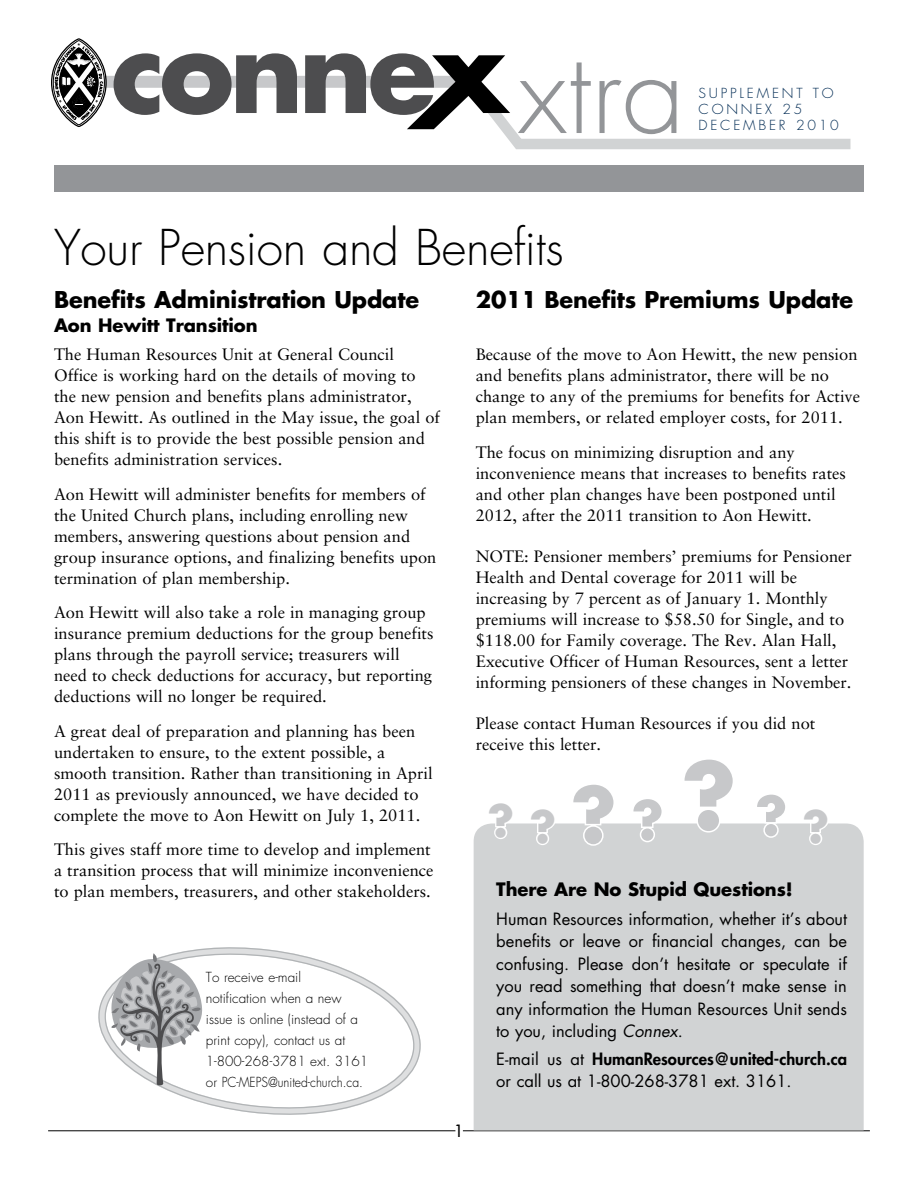
<style>
.page{position:relative;width:918px;height:1188px;background:#fff}
.page>*{position:absolute;margin:0;border:0;box-sizing:border-box;transform-origin:0 0}
.t1{font:300 112.5px "Futura";color:#939598}
.t2{font:300 48px "Futura";letter-spacing:-.005em;color:#000}
.t3{font:700 43.5px "Futura";color:#c7c8ca}
.t4{font:700 22.5px "Futura";letter-spacing:-.005em;color:#000}
.t5{font:700 18px "Futura";letter-spacing:-.005em;color:#000}
.T1{font:16.5px/21px "Sabon";color:#000}
.Box_text__Futura{font:16.5px/22.5px "Futura";color:#000;text-align:justify}
.T1-2{font:16.5px "Futura";color:#000}
.sidebar_text{font:300 13.5px/21px "Futura";color:#000}
.t6{font:300 13.5px/16.5px "Futura";letter-spacing:.2em;color:#002b54}
.s1{font-size:75px}
.s2{font-size:52.5px}
.s3{font-style:italic}
.s4{font-weight:800}
</style>
<div class="page">
<hr style="left:48px;top:1130px;width:822px;height:1px;background:#000">
<svg style="left:446px;top:1130px;width:20px;height:2px"></svg>
<div style="left:63px;top:76px;width:396px;height:12px;background:#c7c8ca"></div>
<svg style="left:114px;top:53px;width:183px;height:62px"></svg>
<svg style="left:305px;top:53px;width:546px;height:97px"></svg>
<div style="left:51px;top:38px;width:56px;height:89px;border:1px solid #000;border-radius:50%"></div>
<svg style="left:53px;top:40px;width:52px;height:85px"></svg>
<div style="left:54px;top:165px;width:810px;height:27px;background:#939598"></div>
<div style="left:474px;top:824px;width:390px;height:306px;background:#d1d3d4"></div>
<svg style="left:99px;top:947px;width:321px;height:168px"></svg>
<svg style="left:110px;top:953px;width:94px;height:132px"></svg>
<svg style="left:486px;top:823px;width:29px;height:18px"></svg>
<svg style="left:528px;top:823px;width:29px;height:24px"></svg>
<svg style="left:570px;top:823px;width:46px;height:24px"></svg>
<svg style="left:631px;top:823px;width:34px;height:21px"></svg>
<svg style="left:682px;top:823px;width:54px;height:11px"></svg>
<svg style="left:754px;top:823px;width:34px;height:16px"></svg>
<svg style="left:801px;top:823px;width:29px;height:24px"></svg>
<p class="t1" style="left:518px;top:20px;width:169px">xtra</p>
<p class="t6" style="left:699px;top:84px;width:142px">SUPPLEMENT TO<br>CONNEX 25<br>DECEMBER 2010</p>
<h1 class="t2" style="left:54px;top:217px;width:511px">Your Pension and Benefits</h1>
<h2 class="t4" style="left:54px;top:284px;width:367px">Benefits Administration Update</h2>
<h2 class="t5" style="left:54px;top:313px;width:205px">Aon Hewitt Transition</h2>
<p class="T1" style="left:54px;top:344px;width:388px">The Human Resources Unit at General Council Office is working hard on the details of moving to the new pension and benefits plans administrator, Aon Hewitt. As outlined in the May issue, the goal of this shift is to provide the best possible pension and benefits administration services.</p>
<p class="T1" style="left:54px;top:483px;width:384px">Aon Hewitt will administer benefits for members of the United Church plans, including enrolling new members, answering questions about pension and group insurance options, and finalizing benefits upon termination of plan membership.</p>
<p class="T1" style="left:54px;top:602px;width:381px">Aon Hewitt will also take a role in managing group insurance premium deductions for the group benefits plans through the payroll service; treasurers will need to check deductions for accuracy, but reporting deductions will no longer be required.</p>
<p class="T1" style="left:54px;top:720px;width:380px">A great deal of preparation and planning has been undertaken to ensure, to the extent possible, a smooth transition. Rather than transitioning in April 2011 as previously announced, we have decided to complete the move to Aon Hewitt on July 1, 2011.</p>
<p class="T1" style="left:54px;top:839px;width:381px">This gives staff more time to develop and implement a transition process that will minimize inconvenience to plan members, treasurers, and other stakeholders.</p>
<h2 class="t4" style="left:476px;top:284px;width:379px">2011 Benefits Premiums Update</h2>
<p class="T1" style="left:476px;top:344px;width:386px">Because of the move to Aon Hewitt, the new pension and benefits plans administrator, there will be no change to any of the premiums for benefits for Active plan members, or related employer costs, for 2011.</p>
<p class="T1" style="left:476px;top:441px;width:372px">The focus on minimizing disruption and any inconvenience means that increases to benefits rates and other plan changes have been postponed until 2012, after the 2011 transition to Aon Hewitt.</p>
<p class="T1" style="left:476px;top:545px;width:378px">NOTE: Pensioner members’ premiums for Pensioner Health and Dental coverage for 2011 will be increasing by 7 percent as of January 1. Monthly premiums will increase to $58.50 for Single, and to $118.00 for Family coverage. The Rev. Alan Hall, Executive Officer of Human Resources, sent a letter informing pensioners of these changes in November.</p>
<p class="T1" style="left:476px;top:713px;width:341px">Please contact Human Resources if you did not receive this letter.</p>
<h2 class="t3" style="left:489px;top:796px;width:342px">? ? <span class="s1">?</span><span class="s2">?</span><sup>?</sup><sup>?</sup> ?</h2>
<h2 class="t5" style="left:496px;top:876px;width:298px">There Are No Stupid Questions!</h2>
<p class="Box_text__Futura" style="left:496px;top:907px;width:352px">Human Resources information, whether it’s about benefits or leave or financial changes, can be confusing. Please don’t hesitate or speculate if you read something that doesn’t make sense in any information the Human Resources Unit sends to you, including <span class="s3">Connex</span>.</p>
<p class="Box_text__Futura" style="left:496px;top:1047px;width:352px">E-mail us at <span class="s4">HumanResources@united-church.ca </span>or call us at 1-800-268-3781 ext. 3161.</p>
<p class="sidebar_text" style="left:206px;top:967px;width:164px">To receive e-mail<br>notification when a new issue is online (instead of a print copy), contact us at<br>1-800-268-3781 ext. 3161 or PC-MEPS@united-church.ca.</p>
<p class="T1-2" style="left:454px;top:1120px;width:11px">1</p>
</div>
